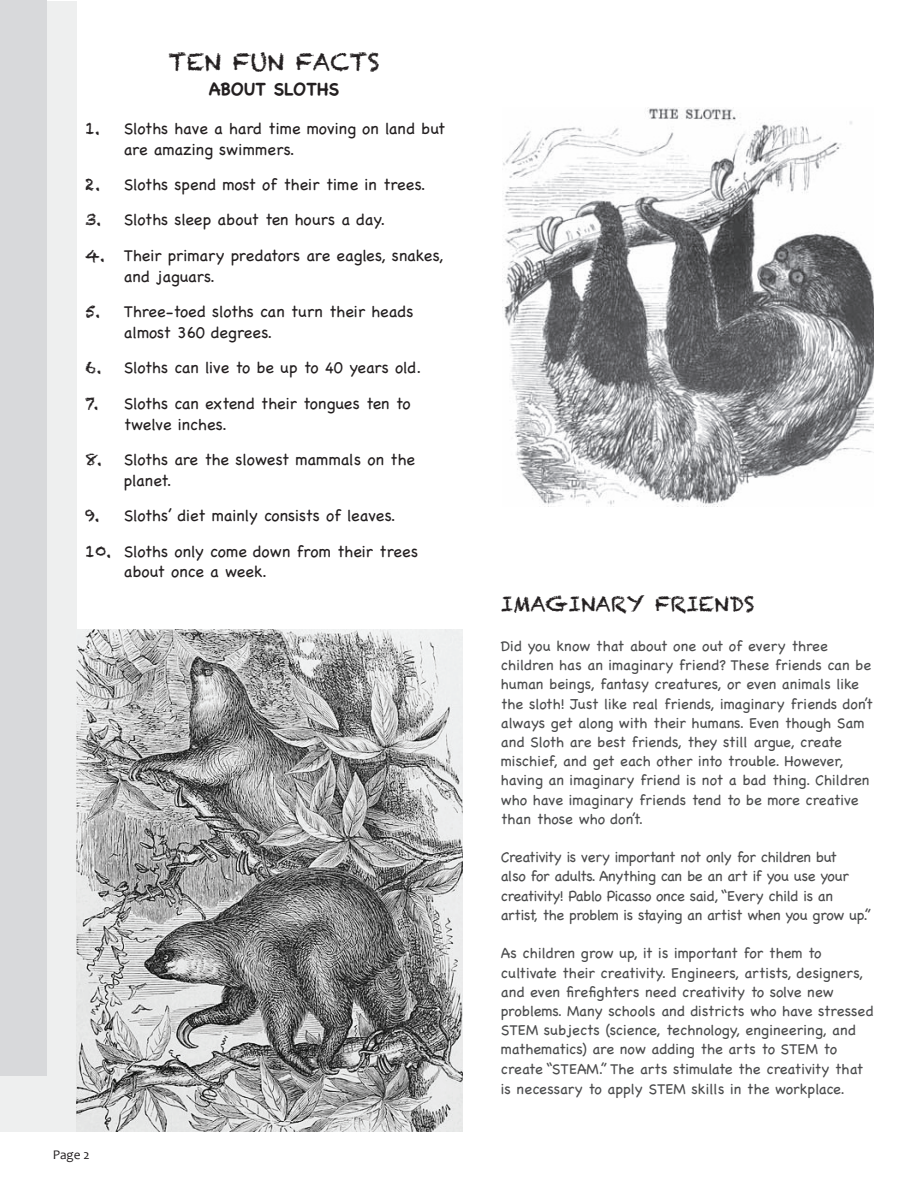
<style>
.page{position:relative;width:918px;height:1188px;background:#fff}
.page>*{position:absolute;margin:0;border:0;box-sizing:border-box;transform-origin:0 0}
.t1{font:23.7px "Chalkduster";color:#231f20}
.t2{font:20.7px "Chalkduster";color:#231f20}
.t3{font:700 17.7px "Chalkboard";color:#231f20}
.t4{font:16.2px/20.7px "Chalkboard";color:#231f20}
.t5{font:14.85px/19.2px "Chalkboard";color:#4b4c4d}
.t6{font:14.85px/19.2px "Chalkboard";letter-spacing:-.025em;color:#4b4c4d}
.t7{font:13.35px "Candara";color:#231f20}
.s1{font-family:"Chalkduster"}
</style>
<div class="page">
<div style="left:0;top:1px;width:76px;height:1131px;background:#eeefef"></div>
<div style="left:0;top:1px;width:47px;height:1075px;background:#d8d9db"></div>
<img style="left:503px;top:108px;width:371px;height:397px">
<img style="left:76px;top:629px;width:387px;height:502px">
<h1 class="t1" style="left:169px;top:48px;width:212px">TEN FUN FACTS</h1>
<p class="t3" style="left:209px;top:79px;width:132px">ABOUT SLOTHS</p>
<p class="t4" style="left:124px;top:118px;width:323px;text-indent:-38px"><span class="s1">1.</span> Sloths have a hard time moving on land but are amazing swimmers.</p>
<p class="t4" style="left:85px;top:174px;width:342px"><span class="s1">2.</span> Sloths spend most of their time in trees.</p>
<p class="t4" style="left:85px;top:210px;width:302px"><span class="s1">3.</span> Sloths sleep about ten hours a day.</p>
<p class="t4" style="left:124px;top:245px;width:321px;text-indent:-38px"><span class="s1">4.</span> Their primary predators are eagles, snakes, and jaguars.</p>
<p class="t4" style="left:124px;top:301px;width:291px;text-indent:-38px"><span class="s1">5.</span> Three-toed sloths can turn their heads almost 360 degrees.</p>
<p class="t4" style="left:85px;top:357px;width:337px"><span class="s1">6.</span> Sloths can live to be up to 40 years old.</p>
<p class="t4" style="left:124px;top:393px;width:288px;text-indent:-38px"><span class="s1">7.</span> Sloths can extend their tongues ten to twelve inches.</p>
<p class="t4" style="left:124px;top:449px;width:293px;text-indent:-38px"><span class="s1">8.</span> Sloths are the slowest mammals on the planet.</p>
<p class="t4" style="left:85px;top:505px;width:312px"><span class="s1">9.</span> Sloths’ diet mainly consists of leaves.</p>
<p class="t4" style="left:124px;top:541px;width:296px;text-indent:-38px"><span class="s1">10.</span> Sloths only come down from their trees about once a week.</p>
<p class="t7" style="left:53px;top:1146px;width:38px">Page 2</p>
<h2 class="t2" style="left:501px;top:592px;width:255px">IMAGINARY FRIENDS</h2>
<p class="t5" style="left:501px;top:636px;width:373px">Did you know that about one out of every three children has an imaginary friend? These friends can be human beings, fantasy creatures, or even animals like the sloth! Just like real friends, imaginary friends don’t always get along with their humans. Even though Sam and Sloth are best friends, they still argue, create mischief, and get each other into trouble. However, having an imaginary friend is not a bad thing. Children who have imaginary friends tend to be more creative than those who don’t.</p>
<p class="t6" style="left:501px;top:848px;width:372px">Creativity is very important not only for children but<br>also for adults. Anything can be an art if you use your creativity! Pablo Picasso once said, “Every child is an artist, the problem is staying an artist when you grow up.”</p>
<p class="t5" style="left:501px;top:944px;width:374px">As children grow up, it is important for them to cultivate their creativity. Engineers, artists, designers, and even firefighters need creativity to solve new problems. Many schools and districts who have stressed STEM subjects (science, technology, engineering, and mathematics) are now adding the arts to STEM to create “STEAM.” The arts stimulate the creativity that</p>
<p class="t5" style="left:501px;top:1080px;width:346px">is necessary to apply STEM skills in the workplace.</p>
</div>
